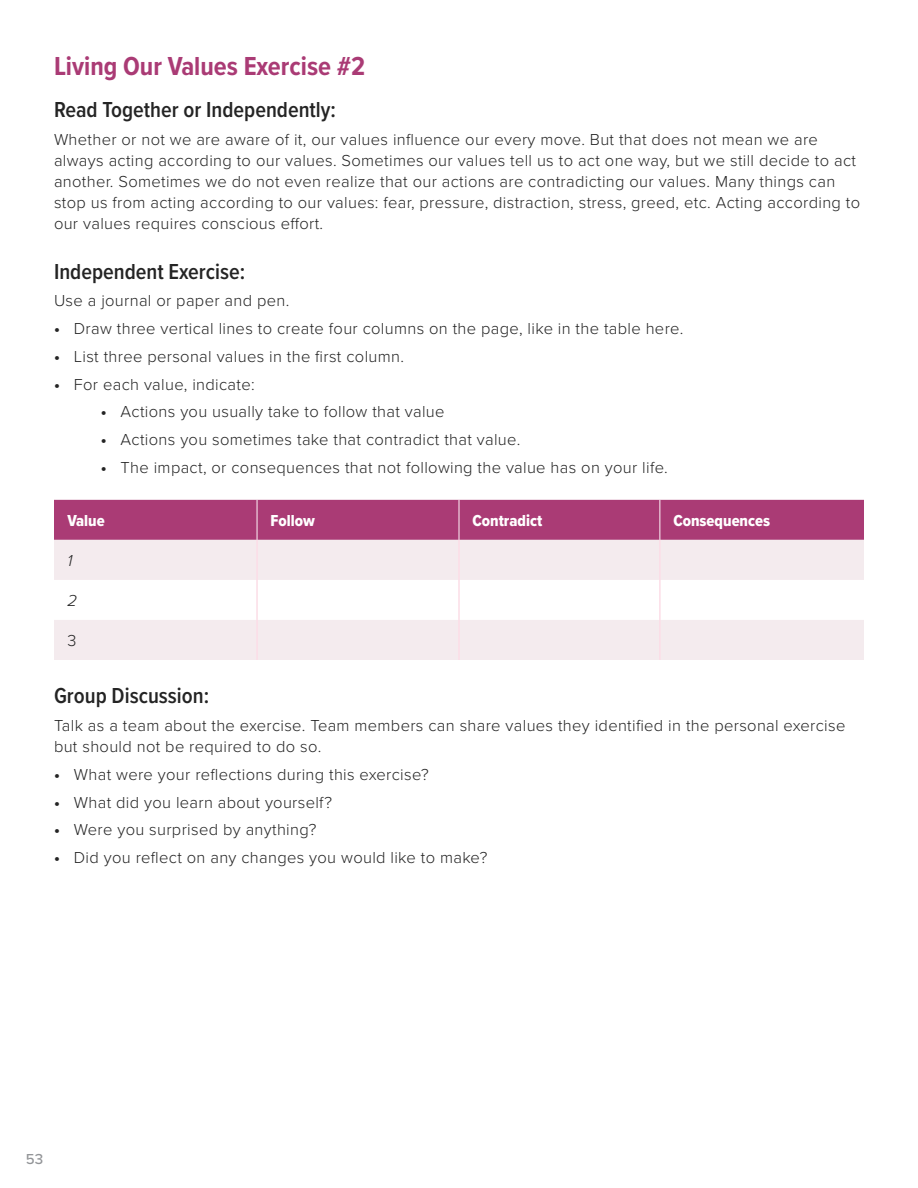
<style>
.page{position:relative;width:918px;height:1188px;background:#fff}
.page>*{position:absolute;margin:0;border:0;box-sizing:border-box;transform-origin:0 0}
.t1{font:700 27px "Proxima Nova Cond";color:#aa3b75}
.t2{font:600 22.5px "Proxima Nova Cond";color:#242424}
.t3{font:300 16.5px/21px "Proxima Nova";letter-spacing:.02em;color:#242424}
.t4{font:16.5px "Proxima Nova Cond Extrabld";color:#fff}
.t5{font:italic 300 16.5px "Proxima Nova";color:#242424}
.t6{font:500 15px "Proxima Nova";color:#939598}
.s1{font-weight:700}
</style>
<div class="page">
<div style="left:54px;top:500px;width:810px;height:40px;background:#aa3b75"></div>
<svg style="left:54px;top:540px;width:810px;height:120px;fill:#f4ebee"></svg>
<hr style="left:257px;top:500px;width:1px;height:40px;background:#fef3f7">
<hr style="left:459px;top:500px;width:1px;height:40px;background:#fef3f7">
<hr style="left:660px;top:500px;width:1px;height:40px;background:#fef3f7">
<hr style="left:256px;top:540px;width:2px;height:40px;background:#fcdde7">
<hr style="left:458px;top:540px;width:2px;height:40px;background:#fcdde7">
<hr style="left:659px;top:540px;width:2px;height:40px;background:#fcdde7">
<hr style="left:256px;top:580px;width:2px;height:40px;background:#fcdde7">
<hr style="left:458px;top:580px;width:2px;height:40px;background:#fcdde7">
<hr style="left:659px;top:580px;width:2px;height:40px;background:#fcdde7">
<hr style="left:256px;top:620px;width:2px;height:40px;background:#fcdde7">
<hr style="left:458px;top:620px;width:2px;height:40px;background:#fcdde7">
<hr style="left:659px;top:620px;width:2px;height:40px;background:#fcdde7">
<h1 class="t1" style="left:54px;top:46px;width:313px">Living Our Values Exercise #2</h1>
<h2 class="t2" style="left:54px;top:93px;width:284px">Read Together or Independently:</h2>
<p class="t3" style="left:54px;top:128px;width:808px">Whether or not we are aware of it, our values influence our every move. But that does not mean we are always acting according to our values. Sometimes our values tell us to act one way, but we still decide to act another. Sometimes we do not even realize that our actions are contradicting our values. Many things can stop us from acting according to our values: fear, pressure, distraction, stress, greed, etc. Acting according to our values requires conscious effort.</p>
<h2 class="t2" style="left:54px;top:255px;width:193px">Independent Exercise:</h2>
<p class="t3" style="left:54px;top:289px;width:237px">Use a journal or paper and pen.</p>
<p class="t3" style="left:54px;top:317px;width:631px"><span class="s1">•</span> Draw three vertical lines to create four columns on the page, like in the table here.</p>
<p class="t3" style="left:54px;top:345px;width:351px"><span class="s1">•</span> List three personal values in the first column.</p>
<p class="t3" style="left:54px;top:373px;width:202px"><span class="s1">•</span> For each value, indicate:</p>
<p class="t3" style="left:101px;top:400px;width:345px"><span class="s1">•</span> Actions you usually take to follow that value</p>
<p class="t3" style="left:101px;top:428px;width:421px"><span class="s1">•</span> Actions you sometimes take that contradict that value.</p>
<p class="t3" style="left:101px;top:456px;width:569px"><span class="s1">•</span> The impact, or consequences that not following the value has on your life.</p>
<p class="t4" style="left:68px;top:509px;width:39px">Value</p>
<p class="t4" style="left:271px;top:509px;width:46px">Follow</p>
<p class="t4" style="left:472px;top:509px;width:71px">Contradict</p>
<p class="t4" style="left:673px;top:509px;width:98px">Consequences</p>
<p class="t5" style="left:68px;top:549px;width:7px">1</p>
<p class="t5" style="left:68px;top:589px;width:11px">2</p>
<p class="t3" style="left:68px;top:630px;width:10px">3</p>
<h2 class="t2" style="left:54px;top:679px;width:157px">Group Discussion:</h2>
<p class="t3" style="left:54px;top:714px;width:793px">Talk as a team about the exercise. Team members can share values they identified in the personal exercise but should not be required to do so.</p>
<p class="t3" style="left:54px;top:763px;width:376px"><span class="s1">•</span> What were your reflections during this exercise?</p>
<p class="t3" style="left:54px;top:791px;width:280px"><span class="s1">•</span> What did you learn about yourself?</p>
<p class="t3" style="left:54px;top:819px;width:264px"><span class="s1">•</span> Were you surprised by anything?</p>
<p class="t3" style="left:54px;top:846px;width:435px"><span class="s1">•</span> Did you reflect on any changes you would like to make?</p>
<p class="t6" style="left:26px;top:1148px;width:19px">53</p>
</div>
